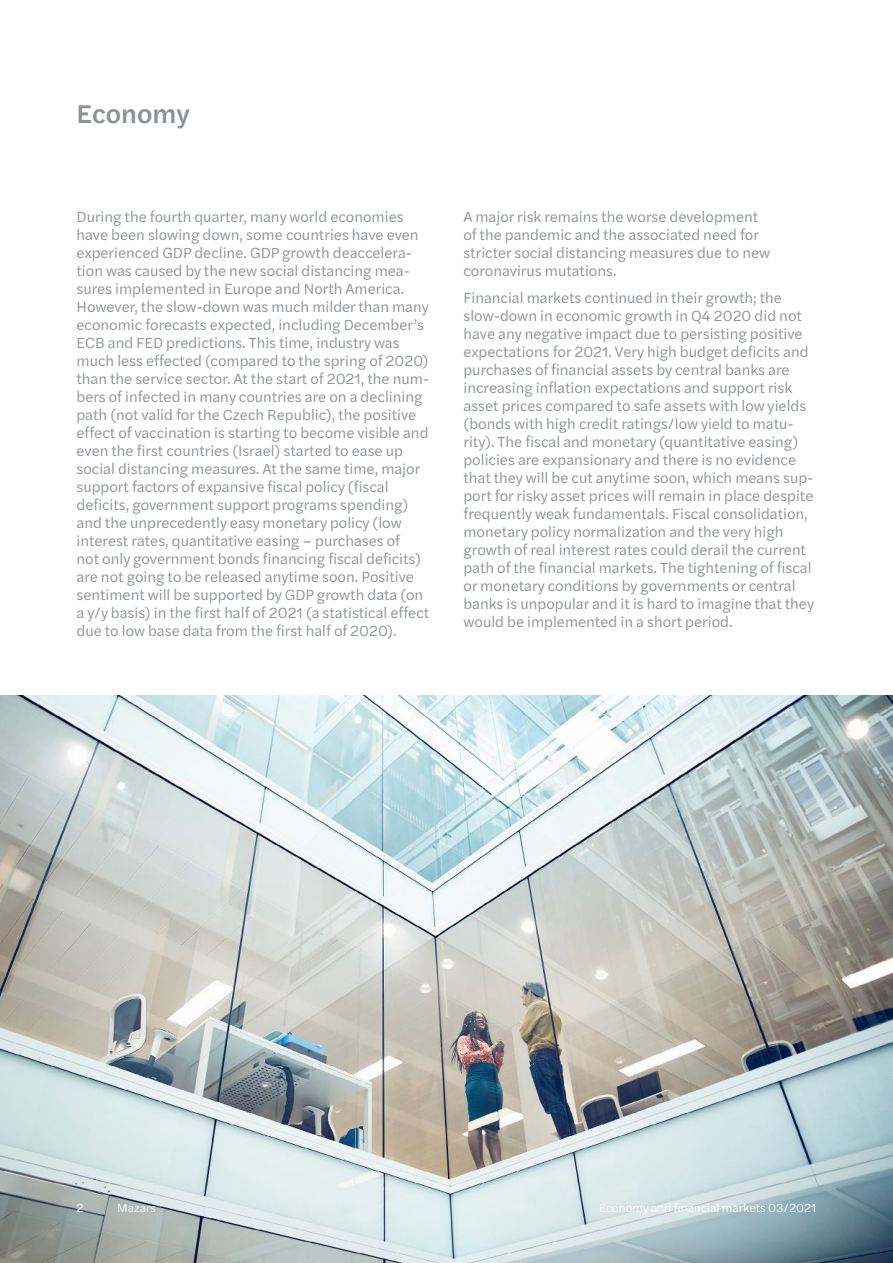
<style>
.page{position:relative;width:893px;height:1263px;background:#fff}
.page>*{position:absolute;margin:0;border:0;box-sizing:border-box;transform-origin:0 0}
.t1{font:500 27px "Halyard Text";color:#8d9197}
.t2{font:15px/18px "Halyard Text";color:#8d9197}
.t3{font:12px "Halyard Text";color:#fff}
</style>
<div class="page">
<img style="left:0;top:695px;width:893px;height:568px">
<h1 class="t1" style="left:77px;top:94px;width:115px">Economy</h1>
<p class="t2" style="left:77px;top:207px;width:354px">During the fourth quarter, many world economies have been slowing down, some countries have even experienced GDP decline. GDP growth deaccelera&shy;tion was caused by the new social distancing mea&shy;sures implemented in Europe and North America.<br>However, the slow-down was much milder than many economic forecasts expected, including December’s ECB and FED predictions. This time, industry was much less effected (compared to the spring of 2020) than the service sector. At the start of 2021, the num&shy;bers of infected in many countries are on a declining path (not valid for the Czech Republic), the positive effect of vaccination is starting to become visible and even the first countries (Israel) started to ease up social distancing measures. At the same time, major support factors of expansive fiscal policy (fiscal deficits, government support programs spending) and the unprecedently easy monetary policy (low interest rates, quantitative easing – purchases of<br>not only government bonds financing fiscal deficits) are not going to be released anytime soon. Positive sentiment will be supported by GDP growth data (on a y/y basis) in the first half of 2021 (a statistical effect due to low base data from the first half of 2020).</p>
<p class="t2" style="left:463px;top:207px;width:308px">A major risk remains the worse development of the pandemic and the associated need for stricter social distancing measures due to new coronavirus mutations.</p>
<p class="t2" style="left:463px;top:288px;width:352px">Financial markets continued in their growth; the slow-down in economic growth in Q4 2020 did not have any negative impact due to persisting positive expectations for 2021. Very high budget deficits and purchases of financial assets by central banks are increasing inflation expectations and support risk asset prices compared to safe assets with low yields (bonds with high credit ratings/low yield to matu&shy;rity). The fiscal and monetary (quantitative easing) policies are expansionary and there is no evidence that they will be cut anytime soon, which means sup&shy;port for risky asset prices will remain in place despite frequently weak fundamentals. Fiscal consolidation, monetary policy normalization and the very high growth of real interest rates could derail the current path of the financial markets. The tightening of fiscal or monetary conditions by governments or central banks is unpopular and it is hard to imagine that they would be implemented in a short period.</p>
<p class="t3" style="left:77px;top:1199px;width:9px">2</p>
<p class="t3" style="left:117px;top:1199px;width:40px">Mazars</p>
<p class="t3" style="left:599px;top:1199px;width:219px">Economy and financial markets 03/2021</p>
</div>
